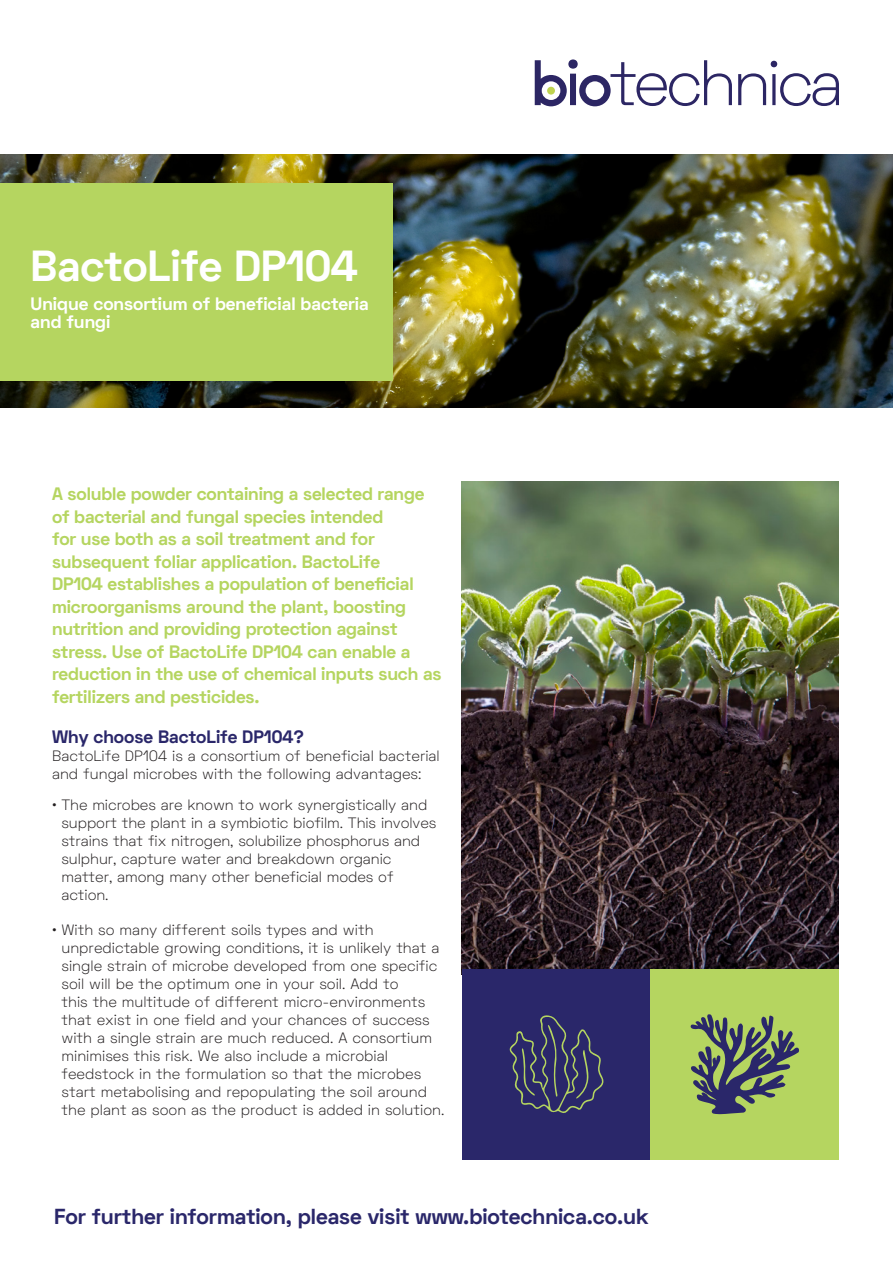
<style>
.page{position:relative;width:893px;height:1263px;background:#fff}
.page>*{position:absolute;margin:0;border:0;box-sizing:border-box;transform-origin:0 0}
.t1{font:700 43.5px "Space Grotesk";color:#fff}
.t2{font:700 21.75px "Space Grotesk";color:#2a276a}
.t3{font:700 18px/22.5px "Space Grotesk";letter-spacing:-.005em;color:#b5d560}
.t4{font:700 18px/18px "Space Grotesk";color:#fff}
.Body{font:700 18px "Space Grotesk";color:#2a276a}
.Body-2{font:300 15px/18px "Space Grotesk";color:#231f20}
</style>
<div class="page">
<svg style="left:738px;top:61px;width:101px;height:45px"></svg>
<svg style="left:535px;top:59px;width:197px;height:47px"></svg>
<img style="left:461px;top:481px;width:377px;height:493px">
<div style="left:462px;top:969px;width:189px;height:190px;background:#2a276a"></div>
<div style="left:651px;top:969px;width:188px;height:190px;background:#b5d560"></div>
<svg style="left:690px;top:1014px;width:109px;height:100px"></svg>
<svg style="left:509px;top:1015px;width:95px;height:98px"></svg>
<img style="left:0;top:155px;width:893px;height:253px">
<div style="left:0;top:184px;width:392px;height:196px;background:#b5d560"></div>
<h1 class="t1" style="left:31px;top:238px;width:328px">BactoLife DP104</h1>
<p class="t4" style="left:31px;top:295px;width:340px">Unique consortium of beneficial bacteria and fungi</p>
<p class="t3" style="left:52px;top:483px;width:391px">A soluble powder containing a selected range of bacterial and fungal species intended<br>for use both as a soil treatment and for subsequent foliar application. BactoLife<br>DP104 establishes a population of beneficial microorganisms around the plant, boosting nutrition and providing protection against stress. Use of BactoLife DP104 can enable a reduction in the use of chemical inputs such as fertilizers and pesticides.</p>
<p class="Body" style="left:52px;top:725px;width:253px">Why choose BactoLife DP104?</p>
<p class="Body-2" style="left:52px;top:746px;width:389px">BactoLife DP104 is a consortium of beneficial bacterial and fungal microbes with the following advantages:</p>
<p class="Body-2" style="left:61px;top:795px;width:376px;text-indent:-9px">• The microbes are known to work synergistically and support the plant in a symbiotic biofilm. This involves strains that fix nitrogen, solubilize phosphorus and sulphur, capture water and breakdown organic matter, among many other beneficial modes of action.</p>
<p class="Body-2" style="left:61px;top:921px;width:384px;text-indent:-9px">• With so many different soils types and with unpredictable growing conditions, it is unlikely that a single strain of microbe developed from one specific soil will be the optimum one in your soil. Add to<br>this the multitude of different micro-environments that exist in one field and your chances of success with a single strain are much reduced. A consortium minimises this risk. We also include a microbial feedstock in the formulation so that the microbes start metabolising and repopulating the soil around the plant as soon as the product is added in solution.</p>
<h2 class="t2" style="left:54px;top:1202px;width:596px">For further information, please visit www.biotechnica.co.uk</h2>
</div>
